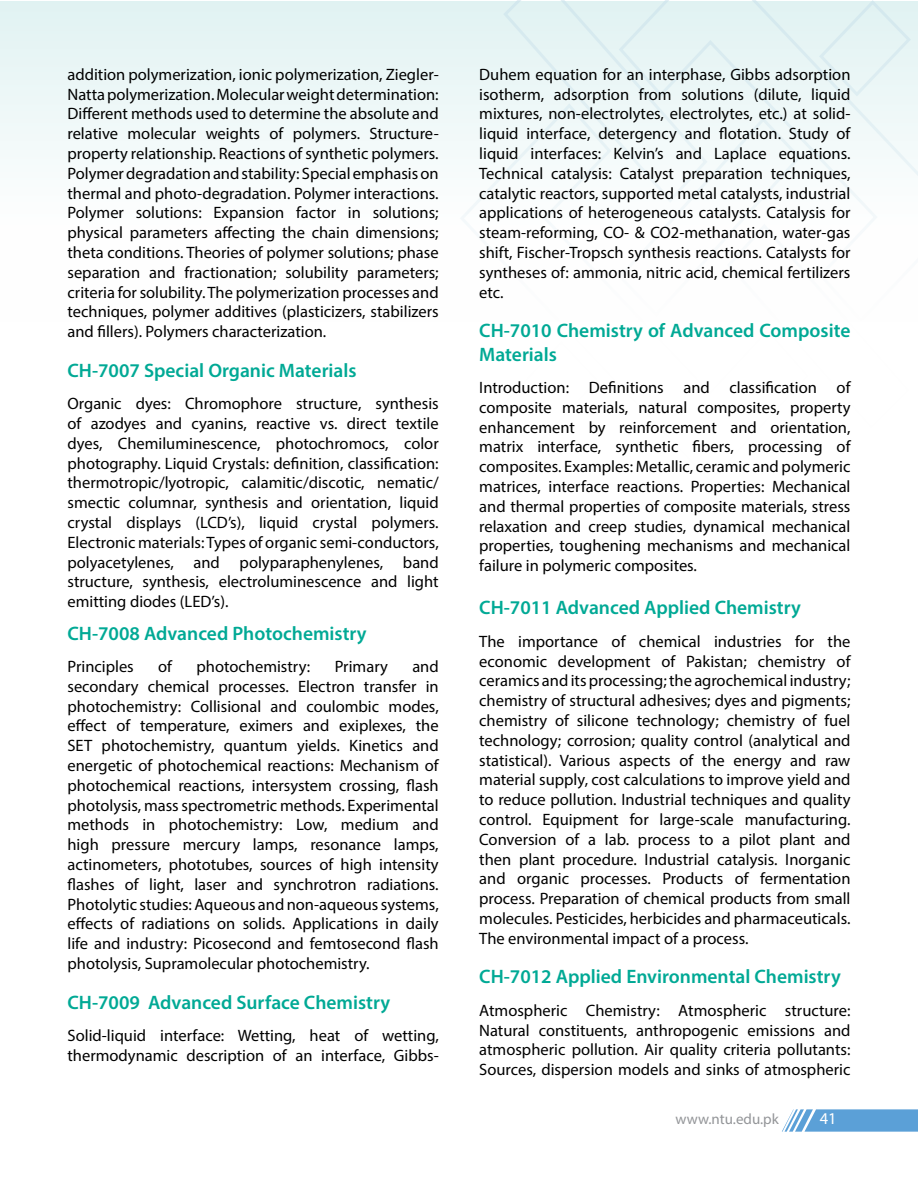
<style>
.page{position:relative;width:918px;height:1188px;background:#fff}
.page>*{position:absolute;margin:0;border:0;box-sizing:border-box;transform-origin:0 0}
.t1{font:600 19.5px/23.4px "Myriad Pro";color:#00a995}
.t2{font:16.5px/19.8px "Myriad Pro";color:#000;text-align:justify}
.t3{font:16.5px "Myriad Pro";color:#fff}
.t4{font:15px "Myriad Pro";color:#939598}
</style>
<div class="page">
<div style="left:0;top:1px;width:917px;height:320px;background:linear-gradient(to bottom,#e3f3f3,#fff)"></div>
<svg style="left:458px;top:1px;width:460px;height:320px"></svg>
<svg style="left:494px;top:0;width:419px;height:321px"></svg>
<svg style="left:501px;top:0;width:208px;height:205px"></svg>
<svg style="left:725px;top:222px;width:188px;height:99px"></svg>
<svg style="left:782px;top:1109px;width:136px;height:23px;background:#72addc"></svg>
<p class="t2" style="left:67px;top:64px;width:373px">addition polymerization, ionic polymerization, Ziegler-Natta polymerization. Molecular weight determination:<br>Different methods used to determine the absolute and relative molecular weights of polymers. Structure&shy;property relationship. Reactions of synthetic polymers.<br>Polymer degradation and stability: Special emphasis on thermal and photo-degradation. Polymer interactions.<br>Polymer solutions: Expansion factor in solutions; physical parameters affecting the chain dimensions; theta conditions. Theories of polymer solutions; phase separation and fractionation; solubility parameters; criteria for solubility. The polymerization processes and techniques, polymer additives (plasticizers, stabilizers and fillers). Polymers characterization.</p>
<p class="t1" style="left:68px;top:358px;width:291px">CH-7007 Special Organic Materials</p>
<p class="t2" style="left:68px;top:394px;width:373px">Organic dyes: Chromophore structure, synthesis of azodyes and cyanins, reactive vs. direct textile dyes, Chemiluminescence, photochromocs, color photography. Liquid Crystals: definition, classification: thermotropic/lyotropic, calamitic/discotic, nematic/ smectic columnar, synthesis and orientation, liquid crystal displays (LCD’s), liquid crystal polymers.<br>Electronic materials: Types of organic semi-conductors, polyacetylenes, and polyparaphenylenes, band structure, synthesis, electroluminescence and light emitting diodes (LED’s).</p>
<p class="t1" style="left:68px;top:621px;width:301px">CH-7008 Advanced Photochemistry</p>
<p class="t2" style="left:68px;top:656px;width:68px">Principles</p>
<p class="t2" style="left:158px;top:656px;width:15px">of</p>
<p class="t2" style="left:197px;top:656px;width:115px">photochemistry:</p>
<p class="t2" style="left:335px;top:656px;width:55px">Primary</p>
<p class="t2" style="left:68px;top:656px;width:373px;text-indent:345px">and secondary chemical processes. Electron transfer in photochemistry: Collisional and coulombic modes, effect of temperature, eximers and exiplexes, the SET photochemistry, quantum yields. Kinetics and energetic of photochemical reactions: Mechanism of photochemical reactions, intersystem crossing, flash photolysis, mass spectrometric methods. Experimental methods in photochemistry: Low, medium and high pressure mercury lamps, resonance lamps, actinometers, phototubes, sources of high intensity flashes of light, laser and synchrotron radiations.<br>Photolytic studies: Aqueous and non-aqueous systems, effects of radiations on solids. Applications in daily life and industry: Picosecond and femtosecond flash photolysis, Supramolecular photochemistry.</p>
<p class="t1" style="left:68px;top:990px;width:324px">CH-7009 Advanced Surface Chemistry</p>
<p class="t2" style="left:68px;top:1025px;width:373px">Solid-liquid interface: Wetting, heat of wetting, thermodynamic description of an interface, Gibbs-</p>
<p class="t2" style="left:479px;top:64px;width:373px">Duhem equation for an interphase, Gibbs adsorption isotherm, adsorption from solutions (dilute, liquid mixtures, non-electrolytes, electrolytes, etc.) at solid&shy;liquid interface, detergency and flotation. Study of liquid interfaces: Kelvin’s and Laplace equations.<br>Technical catalysis: Catalyst preparation techniques, catalytic reactors, supported metal catalysts, industrial applications of heterogeneous catalysts. Catalysis for steam-reforming, CO- &amp; CO2-methanation, water-gas shift, Fischer-Tropsch synthesis reactions. Catalysts for syntheses of: ammonia, nitric acid, chemical fertilizers etc.</p>
<p class="t1" style="left:479px;top:319px;width:373px">CH-7010 Chemistry of Advanced Composite<br>Materials</p>
<p class="t2" style="left:479px;top:377px;width:373px">Introduction: Definitions and classification of composite materials, natural composites, property enhancement by reinforcement and orientation, matrix interface, synthetic fibers, processing of composites. Examples: Metallic, ceramic and polymeric matrices, interface reactions. Properties: Mechanical and thermal properties of composite materials, stress relaxation and creep studies, dynamical mechanical properties, toughening mechanisms and mechanical failure in polymeric composites.</p>
<p class="t1" style="left:479px;top:596px;width:323px">CH-7011 Advanced Applied Chemistry</p>
<p class="t2" style="left:479px;top:631px;width:373px">The importance of chemical industries for the economic development of Pakistan; chemistry of ceramics and its processing; the agrochemical industry; chemistry of structural adhesives; dyes and pigments; chemistry of silicone technology; chemistry of fuel technology; corrosion; quality control (analytical and statistical). Various aspects of the energy and raw material supply, cost calculations to improve yield and to reduce pollution. Industrial techniques and quality control. Equipment for large-scale manufacturing.<br>Conversion of a lab. process to a pilot plant and then plant procedure. Industrial catalysis. Inorganic and organic processes. Products of fermentation process. Preparation of chemical products from small molecules. Pesticides, herbicides and pharmaceuticals.<br>The environmental impact of a process.</p>
<p class="t1" style="left:479px;top:965px;width:363px">CH-7012 Applied Environmental Chemistry</p>
<p class="t2" style="left:479px;top:1000px;width:373px">Atmospheric Chemistry: Atmospheric structure:<br>Natural constituents, anthropogenic emissions and atmospheric pollution. Air quality criteria pollutants:<br>Sources, dispersion models and sinks of atmospheric</p>
<p class="t4" style="left:676px;top:1110px;width:105px">www.ntu.edu.pk</p>
<p class="t3" style="left:820px;top:1108px;width:18px">41</p>
</div>
